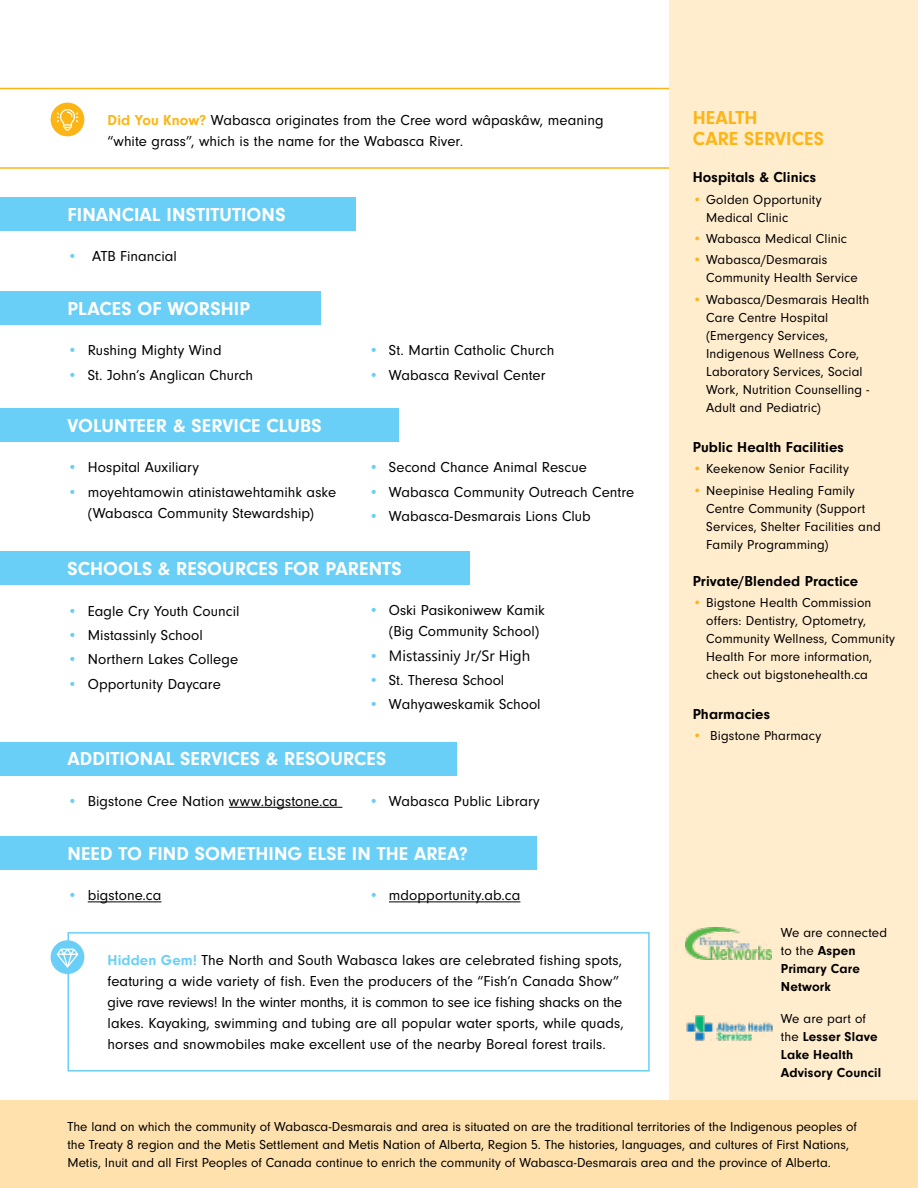
<style>
.page{position:relative;width:918px;height:1188px;background:#fff}
.page>*{position:absolute;margin:0;border:0;box-sizing:border-box;transform-origin:0 0}
.t1{font:700 19.5px "Neuzeit Gro";letter-spacing:.005em;color:#fff}
.t2{font:700 19.5px/21px "Neuzeit Gro";letter-spacing:.01em;color:#fcb515}
.t3{font:15px/21px "Neuzeit Gro";letter-spacing:.005em;color:#000}
.t4{font:700 15px "Neuzeit Gro";letter-spacing:.005em;color:#000}
.t5{font:15px "Nirmala UI";color:#000}
.t6{font:13.5px/18px "Neuzeit Gro";letter-spacing:.005em;color:#000}
.t7{font:700 13.5px/18px "Neuzeit Gro";letter-spacing:.01em;color:#000}
.s1{font-weight:700;color:#fcb515}
.s2{color:#6acff6}
.s3{font-family:"Neuzeit Gro";color:#6acff6}
.s4{font-weight:700;color:#6acff6}
.s5{color:#fcb515}
.s6{font-weight:400}
</style>
<div class="page">
<svg style="left:0;top:88px;width:670px;height:81px"></svg>
<div style="left:51px;top:103px;width:33px;height:33px;background:#fcb515;border-radius:50%"></div>
<svg style="left:57px;top:109px;width:21px;height:22px"></svg>
<div style="left:670px;top:0;width:248px;height:1188px;background:#ffedce"></div>
<img style="left:686px;top:1015px;width:87px;height:27px">
<div style="left:0;top:408px;width:399px;height:34px;background:#6acff6"></div>
<div style="left:0;top:552px;width:469px;height:33px;background:#6acff6"></div>
<div style="left:0;top:1100px;width:918px;height:88px;background:#ffe1ae"></div>
<img style="left:686px;top:928px;width:86px;height:31px">
<div style="left:0;top:291px;width:321px;height:34px;background:#6acff6"></div>
<div style="left:0;top:197px;width:355px;height:34px;background:#6acff6"></div>
<hr style="left:88px;top:901px;width:73px;height:1px;background:#000">
<hr style="left:389px;top:901px;width:131px;height:1px;background:#000">
<div style="left:0;top:836px;width:537px;height:34px;background:#6acff6"></div>
<hr style="left:229px;top:807px;width:113px;height:1px;background:#000">
<div style="left:0;top:742px;width:457px;height:34px;background:#6acff6"></div>
<div style="left:68px;top:932px;width:582px;height:140px;border:2px solid #6acff6"></div>
<div style="left:51px;top:940px;width:33px;height:34px;background:#6acff6;border-radius:50%"></div>
<svg style="left:57px;top:949px;width:21px;height:19px"></svg>
<p class="t3" style="left:108px;top:110px;width:498px"><span class="s1">Did You Know?</span> Wabasca originates from the Cree word wâpaskâw, meaning “white grass”, which is the name for the Wabasca River.</p>
<h1 class="t1" style="left:68px;top:204px;width:219px">FINANCIAL INSTITUTIONS</h1>
<p class="t3" style="left:68px;top:246px;width:111px"><span class="s2">•</span> ATB Financial</p>
<h1 class="t1" style="left:68px;top:297px;width:184px">PLACES OF WORSHIP</h1>
<p class="t3" style="left:68px;top:340px;width:156px"><span class="s2">•</span> Rushing Mighty Wind</p>
<p class="t3" style="left:68px;top:365px;width:187px"><span class="s2">•</span> St. John’s Anglican Church</p>
<h1 class="t1" style="left:68px;top:414px;width:256px">VOLUNTEER &amp; SERVICE CLUBS</h1>
<p class="t3" style="left:68px;top:457px;width:133px"><span class="s2">•</span> Hospital Auxiliary</p>
<p class="t3" style="left:68px;top:482px;width:270px;text-align:center"><span class="s2">•</span> moyehtamowin atinistawehtamihk aske (Wabasca Community Stewardship)</p>
<p class="t3" style="left:369px;top:340px;width:187px"><span class="s2">•</span> St. Martin Catholic Church</p>
<p class="t3" style="left:369px;top:365px;width:178px"><span class="s2">•</span> Wabasca Revival Center</p>
<p class="t3" style="left:369px;top:457px;width:220px"><span class="s2">•</span> Second Chance Animal Rescue</p>
<p class="t3" style="left:369px;top:482px;width:267px"><span class="s2">•</span> Wabasca Community Outreach Centre</p>
<p class="t3" style="left:369px;top:506px;width:224px"><span class="s2">•</span> Wabasca-Desmarais Lions Club</p>
<h1 class="t1" style="left:68px;top:558px;width:336px">SCHOOLS &amp; RESOURCES FOR PARENTS</h1>
<p class="t3" style="left:68px;top:600px;width:174px"><span class="s2">•</span> Eagle Cry Youth Council</p>
<p class="t3" style="left:68px;top:625px;width:137px"><span class="s2">•</span> Mistassinly School</p>
<p class="t3" style="left:68px;top:649px;width:172px"><span class="s2">•</span> Northern Lakes College</p>
<p class="t3" style="left:68px;top:674px;width:155px"><span class="s2">•</span> Opportunity Daycare</p>
<p class="t3" style="left:389px;top:600px;width:157px;text-indent:-20px"><span class="s2">•</span> Oski Pasikoniwew Kamik (Big Community School)</p>
<p class="t5" style="left:369px;top:644px;width:163px"><span class="s3">•</span> Mistassiniy Jr/Sr High</p>
<p class="t3" style="left:369px;top:670px;width:137px"><span class="s2">•</span> St. Theresa School</p>
<p class="t3" style="left:369px;top:694px;width:173px"><span class="s2">•</span> Wahyaweskamik School</p>
<h1 class="t1" style="left:68px;top:748px;width:320px">ADDITIONAL SERVICES &amp; RESOURCES</h1>
<p class="t3" style="left:68px;top:791px;width:272px"><span class="s2">•</span> Bigstone Cree Nation www.bigstone.ca</p>
<p class="t3" style="left:369px;top:791px;width:173px"><span class="s2">•</span> Wabasca Public Library</p>
<h1 class="t1" style="left:68px;top:842px;width:402px">NEED TO FIND SOMETHING ELSE IN THE AREA?</h1>
<p class="t3" style="left:68px;top:885px;width:95px"><span class="s2">•</span> bigstone.ca</p>
<p class="t3" style="left:369px;top:885px;width:153px"><span class="s2">•</span> mdopportunity.ab.ca</p>
<p class="t3" style="left:108px;top:950px;width:518px"><span class="s4">Hidden Gem!</span> The North and South Wabasca lakes are celebrated fishing spots, featuring a wide variety of fish. Even the producers of the “Fish’n Canada Show” give rave reviews! In the winter months, it is common to see ice fishing shacks on the lakes. Kayaking, swimming and tubing are all popular water sports, while quads, horses and snowmobiles make excellent use of the nearby Boreal forest trails.</p>
<h1 class="t2" style="left:693px;top:108px;width:133px">HEALTH<br>CARE SERVICES</h1>
<p class="t4" style="left:693px;top:169px;width:125px">Hospitals &amp; Clinics</p>
<p class="t6" style="left:706px;top:190px;width:117px;text-indent:-14px"><span class="s5">•</span> Golden Opportunity<br>Medical Clinic</p>
<p class="t6" style="left:693px;top:230px;width:156px"><span class="s5">•</span> Wabasca Medical Clinic</p>
<p class="t6" style="left:706px;top:251px;width:153px;text-indent:-14px"><span class="s5">•</span> Wabasca/Desmarais<br>Community Health Service</p>
<p class="t6" style="left:706px;top:291px;width:165px;text-indent:-14px"><span class="s5">•</span> Wabasca/Desmarais Health<br>Care Centre Hospital (Emergency Services,<br>Indigenous Wellness Core,<br>Laboratory Services, Social<br>Work, Nutrition Counselling -<br>Adult and Pediatric)</p>
<p class="t4" style="left:693px;top:438px;width:153px">Public Health Facilities</p>
<p class="t6" style="left:693px;top:460px;width:158px"><span class="s5">•</span> Keekenow Senior Facility</p>
<p class="t6" style="left:706px;top:481px;width:176px;text-indent:-14px"><span class="s5">•</span> Neepinise Healing Family<br>Centre Community (Support<br>Services, Shelter Facilities and<br>Family Programming)</p>
<p class="t4" style="left:693px;top:572px;width:167px">Private/Blended Practice</p>
<p class="t6" style="left:706px;top:594px;width:190px;text-indent:-14px"><span class="s5">•</span> Bigstone Health Commission offers: Dentistry, Optometry,<br>Community Wellness, Community<br>Health For more information, check out bigstonehealth.ca</p>
<p class="t4" style="left:693px;top:706px;width:79px">Pharmacies</p>
<p class="t6" style="left:693px;top:727px;width:130px"><span class="s5">•</span> Bigstone Pharmacy</p>
<p class="t7" style="left:781px;top:923px;width:108px"><span class="s6">We are connected to the</span> Aspen<br>Primary Care<br>Network</p>
<p class="t7" style="left:781px;top:1010px;width:102px"><span class="s6">We are part of the</span> Lesser Slave<br>Lake Health<br>Advisory Council</p>
<p class="t6" style="left:68px;top:1117px;width:791px">The land on which the community of Wabasca-Desmarais and area is situated on are the traditional territories of the Indigenous peoples of the Treaty 8 region and the Metis Settlement and Metis Nation of Alberta, Region 5. The histories, languages, and cultures of First Nations,<br>Metis, Inuit and all First Peoples of Canada continue to enrich the community of Wabasca-Desmarais area and the province of Alberta.</p>
</div>
